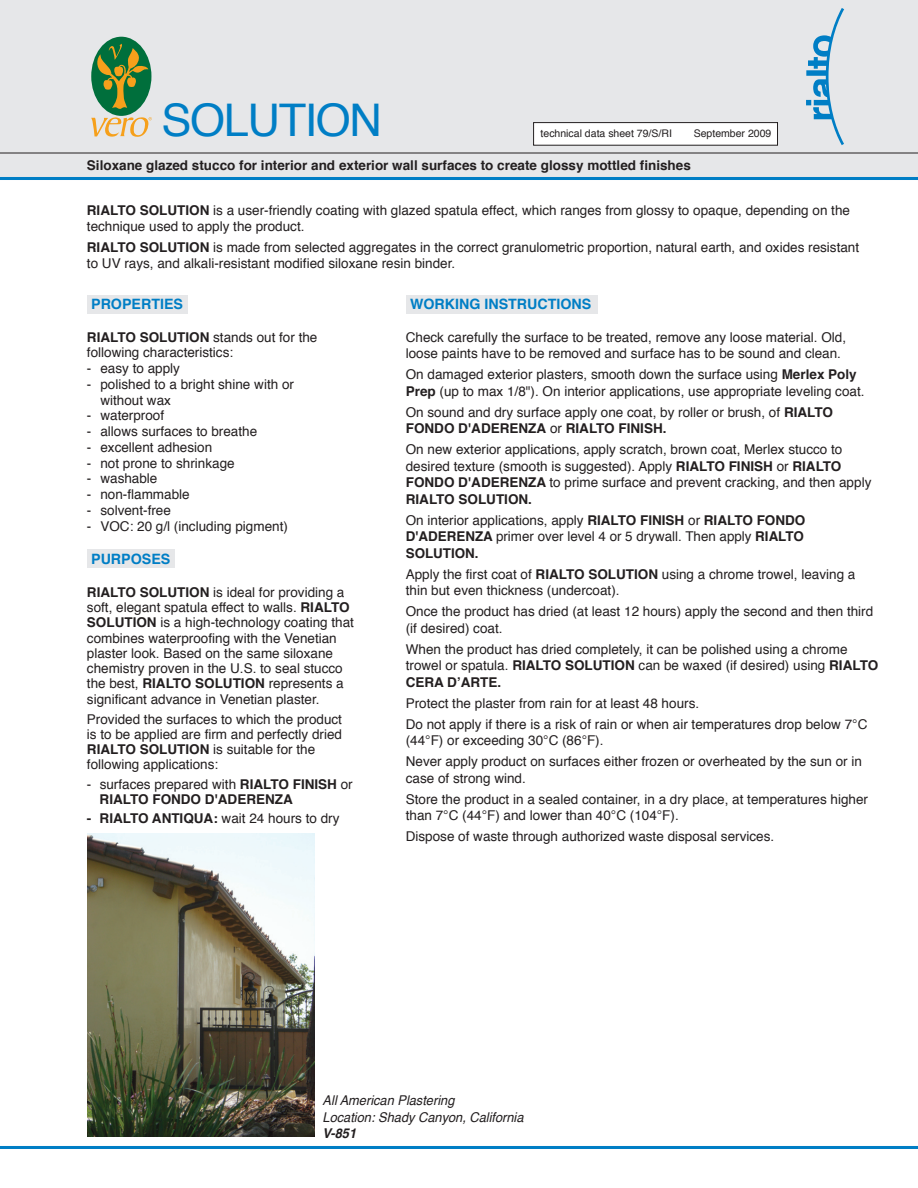
<style>
.page{position:relative;width:918px;height:1188px;background:#fff}
.page>*{position:absolute;margin:0;border:0;box-sizing:border-box;transform-origin:0 0}
.t1{font:45px "Helvetica";letter-spacing:-.03em;color:#007ec5}
.t2{font:700 14.25px "Helvetica";color:#007ec5}
.t3{font:13.5px/16.5px "Helvetica";color:#231f20}
.t4{font:700 13.5px/15px "Helvetica";color:#231f20}
.t5{font:italic 13.5px/16.2px "Helvetica";color:#231f20;scale:.95 1}
.t6{font:10.5px "Helvetica";color:#231f20}
.s1{font-weight:700}
.s2{font-weight:400}
</style>
<div class="page">
<div style="left:0;top:0;width:918px;height:179px;background:#e6e7e9"></div>
<hr style="left:0;top:153px;width:918px;height:1px;background:#231f20">
<div style="left:533px;top:122px;width:245px;height:24px;background:#fff;border:1px solid #231f20"></div>
<div style="left:87px;top:295px;width:100px;height:19px;background:#e6e7e9"></div>
<div style="left:406px;top:295px;width:191px;height:19px;background:#e6e7e9"></div>
<svg style="left:806px;top:8px;width:38px;height:137px"></svg>
<div style="left:91px;top:37px;width:60px;height:79px;background:#006f3c;border-radius:50%"></div>
<svg style="left:95px;top:44px;width:53px;height:65px"></svg>
<svg style="left:91px;top:117px;width:61px;height:20px"></svg>
<div style="left:87px;top:550px;width:88px;height:18px;background:#e6e7e9"></div>
<hr style="left:0;top:1146px;width:918px;height:3px;background:#007ec5">
<hr style="left:0;top:177px;width:918px;height:3px;background:#007ec5">
<img style="left:87px;top:834px;width:227px;height:303px">
<p class="t1" style="left:162px;top:86px;width:222px">SOLUTION</p>
<p class="t4" style="left:87px;top:158px;width:605px">Siloxane glazed stucco for interior and exterior wall surfaces to create glossy mottled finishes</p>
<p class="t3" style="left:87px;top:202px;width:765px"><span class="s1">RIALTO SOLUTION</span> is a user-friendly coating with glazed spatula effect, which ranges from glossy to opaque, depending on the technique used to apply the product.</p>
<p class="t3" style="left:87px;top:240px;width:774px"><span class="s1">RIALTO SOLUTION</span> is made from selected aggregates in the correct granulometric proportion, natural earth, and oxides resistant to UV rays, and alkali-resistant modified siloxane resin binder.</p>
<p class="t6" style="left:541px;top:126px;width:133px">technical data sheet 79/S/RI</p>
<p class="t6" style="left:694px;top:126px;width:79px">September 2009</p>
<p class="t2" style="left:91px;top:293px;width:93px">PROPERTIES</p>
<p class="t2" style="left:410px;top:293px;width:183px">WORKING INSTRUCTIONS</p>
<p class="t3" style="left:87px;top:331px;width:232px;line-height:15px"><span class="s1">RIALTO SOLUTION</span> stands out for the following characteristics:</p>
<p class="t3" style="left:87px;top:361px;width:95px">- easy to apply</p>
<p class="t3" style="left:100px;top:377px;width:195px;line-height:15.8px;text-indent:-13px">- polished to a bright shine with or without wax</p>
<p class="t3" style="left:87px;top:408px;width:79px">- waterproof</p>
<p class="t3" style="left:87px;top:424px;width:172px">- allows surfaces to breathe</p>
<p class="t3" style="left:87px;top:439px;width:127px">- excellent adhesion</p>
<p class="t3" style="left:87px;top:455px;width:149px">- not prone to shrinkage</p>
<p class="t3" style="left:87px;top:471px;width:72px">- washable</p>
<p class="t3" style="left:87px;top:487px;width:104px">- non-flammable</p>
<p class="t3" style="left:87px;top:502px;width:86px">- solvent-free</p>
<p class="t3" style="left:87px;top:518px;width:203px">- VOC: 20 g/l (including pigment)</p>
<p class="t3" style="left:406px;top:329px;width:442px">Check carefully the surface to be treated, remove any loose material. Old, loose paints have to be removed and surface has to be sound and clean.</p>
<p class="t3" style="left:406px;top:367px;width:460px">On damaged exterior plasters, smooth down the surface using <span class="s1">Merlex Poly<br>Prep</span> (up to max 1/8"). On interior applications, use appropriate leveling coat.</p>
<p class="t3" style="left:406px;top:404px;width:429px">On sound and dry surface apply one coat, by roller or brush, of <span class="s1">RIALTO<br>FONDO D'ADERENZA</span> or <span class="s1">RIALTO FINISH.</span></p>
<p class="t3" style="left:406px;top:442px;width:467px">On new exterior applications, apply scratch, brown coat, Merlex stucco to desired texture (smooth is suggested). Apply <span class="s1">RIALTO FINISH</span> or <span class="s1">RIALTO FONDO D'ADERENZA</span> to prime surface and prevent cracking, and then apply <span class="s1">RIALTO SOLUTION.</span></p>
<p class="t3" style="left:406px;top:512px;width:401px;text-align:justify">On interior applications, apply <span class="s1">RIALTO FINISH</span> or <span class="s1">RIALTO FONDO D'ADERENZA</span> primer over level 4 or 5 drywall. Then apply <span class="s1">RIALTO SOLUTION.</span></p>
<p class="t3" style="left:406px;top:566px;width:451px">Apply the first coat of <span class="s1">RIALTO SOLUTION</span> using a chrome trowel, leaving a thin but even thickness (undercoat).</p>
<p class="t3" style="left:406px;top:604px;width:469px">Once the product has dried (at least 12 hours) apply the second and then third (if desired) coat.</p>
<p class="t3" style="left:406px;top:641px;width:474px">When the product has dried completely, it can be polished using a chrome trowel or spatula. <span class="s1">RIALTO SOLUTION</span> can be waxed (if desired) using <span class="s1">RIALTO<br>CERA D’ARTE.</span></p>
<p class="t3" style="left:406px;top:693px;width:463px;line-height:21px">Protect the plaster from rain for at least 48 hours.<br>Do not apply if there is a risk of rain or when air temperatures drop below 7 C</p>
<p class="t3" style="left:406px;top:731px;width:458px;line-height:21px">(44 F) or exceeding 30 C (86 F).<br>Never apply product on surfaces either frozen or overheated by the sun or in</p>
<p class="t3" style="left:406px;top:768px;width:464px;line-height:21px">case of strong wind.<br>Store the product in a sealed container, in a dry place, at temperatures higher</p>
<p class="t3" style="left:406px;top:806px;width:370px;line-height:21px">than 7 C (44 F) and lower than 40 C (104 F).<br>Dispose of waste through authorized waste disposal services.</p>
<p class="t2" style="left:91px;top:547px;width:81px">PURPOSES</p>
<p class="t3" style="left:87px;top:585px;width:269px;line-height:15.3px"><span class="s1">RIALTO SOLUTION</span> is ideal for providing a soft, elegant spatula effect to walls. <span class="s1">RIALTO SOLUTION</span> is a high-technology coating that combines waterproofing with the Venetian plaster look. Based on the same siloxane chemistry proven in the U.S. to seal stucco the best, <span class="s1">RIALTO SOLUTION</span> represents a significant advance in Venetian plaster.</p>
<p class="t3" style="left:87px;top:712px;width:257px;line-height:15.3px">Provided the surfaces to which the product is to be applied are firm and perfectly dried <span class="s1">RIALTO SOLUTION</span> is suitable for the following applications:</p>
<p class="t4" style="left:100px;top:777px;width:255px;text-indent:-13px"><span class="s2">- surfaces prepared with</span> RIALTO FINISH <span class="s2">or<br></span>RIALTO FONDO D'ADERENZA</p>
<p class="t3" style="left:87px;top:811px;width:254px"><span class="s1">- RIALTO ANTIQUA:</span> wait 24 hours to dry</p>
<p class="t5" style="left:323px;top:1093px;width:213px">All American Plastering<br>Location: Shady Canyon, California<br><span class="s1">V-851</span></p>
</div>
